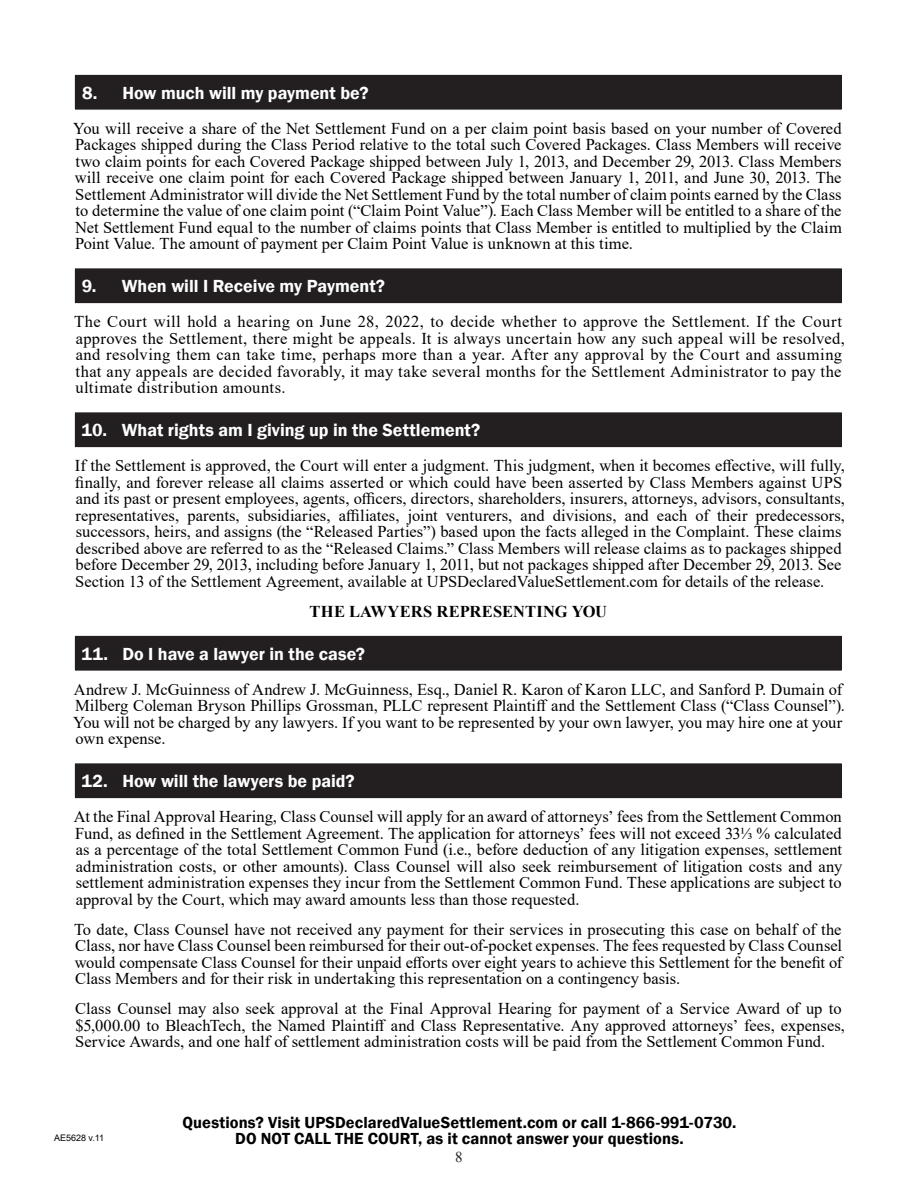
<style>
.page{position:relative;width:918px;height:1188px;background:#fff}
.page>*{position:absolute;margin:0;border:0;box-sizing:border-box;transform-origin:0 0}
.t1{font:600 18px "Franklin Gothic";color:#fff}
.Body_Copy{font:16.5px/16.5px "Times New Roman";letter-spacing:.005em;color:#000}
.t2{font:600 16.5px/16.5px "Franklin Gothic";letter-spacing:.005em;color:#000;text-align:center}
.Block{font:700 16.5px "Times New Roman";letter-spacing:.01em;color:#000}
.t3{font:15px "Times New Roman";color:#231f20}
.t4{font:9px "Arial";color:#000}
</style>
<div class="page">
<div style="left:75px;top:75px;width:766px;height:34px;background:#231f20"></div>
<hr style="left:75px;top:75px;width:767px;height:1px;background:#231f20">
<hr style="left:841px;top:76px;width:1px;height:33px;background:#231f20">
<hr style="left:75px;top:109px;width:767px;height:1px;background:#231f20">
<div style="left:75px;top:269px;width:766px;height:34px;background:#231f20"></div>
<hr style="left:75px;top:268px;width:767px;height:1px;background:#231f20">
<hr style="left:841px;top:269px;width:1px;height:33px;background:#231f20">
<hr style="left:75px;top:302px;width:767px;height:1px;background:#231f20">
<div style="left:75px;top:413px;width:766px;height:34px;background:#231f20"></div>
<hr style="left:75px;top:412px;width:767px;height:1px;background:#231f20">
<hr style="left:841px;top:413px;width:1px;height:33px;background:#231f20">
<hr style="left:75px;top:446px;width:767px;height:1px;background:#231f20">
<div style="left:75px;top:636px;width:766px;height:34px;background:#231f20"></div>
<hr style="left:75px;top:636px;width:767px;height:1px;background:#231f20">
<hr style="left:841px;top:637px;width:1px;height:33px;background:#231f20">
<hr style="left:75px;top:670px;width:767px;height:1px;background:#231f20">
<div style="left:75px;top:764px;width:766px;height:34px;background:#231f20"></div>
<hr style="left:841px;top:764px;width:1px;height:33px;background:#231f20">
<hr style="left:75px;top:797px;width:767px;height:1px;background:#231f20">
<p class="t1" style="left:82px;top:81px;width:288px">8. How much will my payment be?</p>
<p class="Body_Copy" style="left:73px;top:119px;width:770px;text-align:justify">You will receive a share of the Net Settlement Fund on a per claim point basis based on your number of Covered Packages shipped during the Class Period relative to the total such Covered Packages. Class Members will receive two claim points for each Covered Package shipped between July 1, 2013, and December 29, 2013. Class Members will receive one claim point for each Covered Package shipped between January 1, 2011, and June 30, 2013. The Settlement Administrator will divide the Net Settlement Fund by the total number of claim points earned by the Class to determine the value of one claim point (“Claim Point Value”). Each Class Member will be entitled to a share of the Net Settlement Fund equal to the number of claims points that Class Member is entitled to multiplied by the Claim Point Value. The amount of payment per Claim Point Value is unknown at this time.</p>
<p class="t1" style="left:82px;top:275px;width:305px">9. When will I Receive my Payment?</p>
<p class="Body_Copy" style="left:74px;top:313px;width:772px">The Court will hold a hearing on June 28, 2022, to decide whether to approve the Settlement. If the Court approves the Settlement, there might be appeals. It is always uncertain how any such appeal will be resolved, and resolving them can take time, perhaps more than a year. After any approval by the Court and assuming that any appeals are decided favorably, it may take several months for the Settlement Administrator to pay the ultimate distribution amounts.</p>
<p class="t1" style="left:82px;top:419px;width:400px">10. What rights am I giving up in the Settlement?</p>
<p class="Body_Copy" style="left:75px;top:457px;width:772px">If the Settlement is approved, the Court will enter a judgment. This judgment, when it becomes effective, will fully, finally, and forever release all claims asserted or which could have been asserted by Class Members against UPS and its past or present employees, agents, officers, directors, shareholders, insurers, attorneys, advisors, consultants, representatives, parents, subsidiaries, affiliates, joint venturers, and divisions, and each of their predecessors, successors, heirs, and assigns (the “Released Parties”) based upon the facts alleged in the Complaint. These claims described above are referred to as the “Released Claims.” Class Members will release claims as to packages shipped before December 29, 2013, including before January 1, 2011, but not packages shipped after December 29, 2013. See Section 13 of the Settlement Agreement, available at UPSDeclaredValueSettlement.com for details of the release.</p>
<p class="Block" style="left:310px;top:599px;width:299px">THE LAWYERS REPRESENTING YOU</p>
<p class="t1" style="left:82px;top:642px;width:285px">11. Do I have a lawyer in the case?</p>
<p class="Body_Copy" style="left:73px;top:680px;width:773px">Andrew J. McGuinness of Andrew J. McGuinness, Esq., Daniel R. Karon of Karon LLC, and Sanford P. Dumain of Milberg Coleman Bryson Phillips Grossman, PLLC represent Plaintiff and the Settlement Class (“Class Counsel”).<br>You will not be charged by any lawyers. If you want to be represented by your own lawyer, you may hire one at your own expense.</p>
<p class="t1" style="left:82px;top:770px;width:275px">12. How will the lawyers be paid?</p>
<p class="Body_Copy" style="left:74px;top:808px;width:770px;text-align:justify">At the Final Approval Hearing, Class Counsel will apply for an award of attorneys’ fees from the Settlement Common Fund, as defined in the Settlement Agreement. The application for attorneys’ fees will not exceed 33⅓ % calculated as a percentage of the total Settlement Common Fund (i.e., before deduction of any litigation expenses, settlement administration costs, or other amounts). Class Counsel will also seek reimbursement of litigation costs and any settlement administration expenses they incur from the Settlement Common Fund. These applications are subject to approval by the Court, which may award amounts less than those requested.</p>
<p class="Body_Copy" style="left:74px;top:920px;width:770px;text-align:justify">To date, Class Counsel have not received any payment for their services in prosecuting this case on behalf of the Class, nor have Class Counsel been reimbursed for their out-of-pocket expenses. The fees requested by Class Counsel would compensate Class Counsel for their unpaid efforts over eight years to achieve this Settlement for the benefit of Class Members and for their risk in undertaking this representation on a contingency basis.</p>
<p class="Body_Copy" style="left:75px;top:1000px;width:771px">Class Counsel may also seek approval at the Final Approval Hearing for payment of a Service Award of up to $5,000.00 to BleachTech, the Named Plaintiff and Class Representative. Any approved attorneys’ fees, expenses,<br>Service Awards, and one half of settlement administration costs will be paid from the Settlement Common Fund.</p>
<p class="t4" style="left:54px;top:1131px;width:52px">AE5628 v.11</p>
<p class="t2" style="left:183px;top:1114px;width:555px">Questions? Visit UPSDeclaredValueSettlement.com or call 1-866-991-0730.<br>DO NOT CALL THE COURT, as it cannot answer your questions.</p>
<p class="t3" style="left:455px;top:1146px;width:9px">8</p>
</div>
